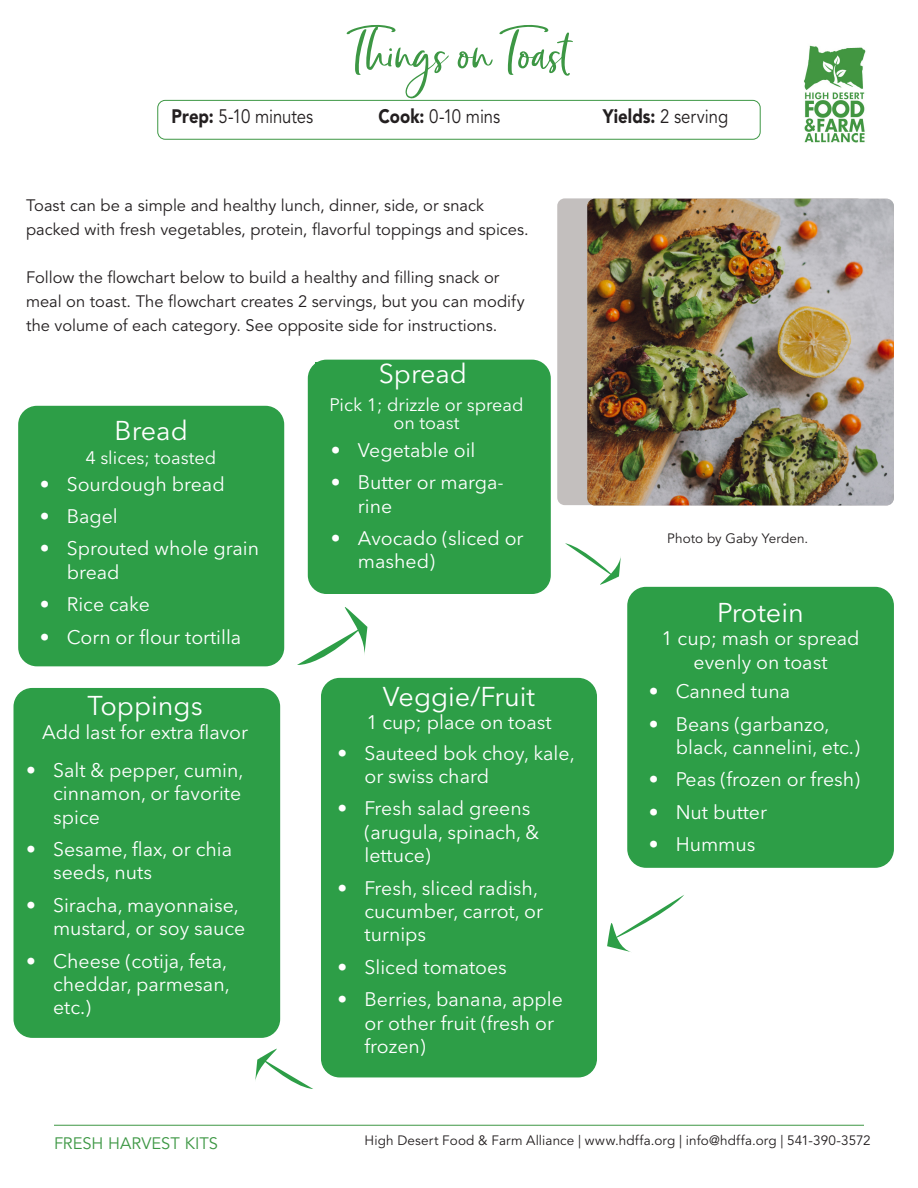
<style>
.page{position:relative;width:918px;height:1188px;background:#fff}
.page>*{position:absolute;margin:0;border:0;box-sizing:border-box;transform-origin:0 0}
.Heading{font:73.5px "Chinup Buttercup";color:#3d9744}
.t1{font:27px "Avenir Next LT Pro";color:#fff}
.t2{font:19.5px/23.4px "Avenir Next LT Pro";color:#fff}
.Body{font:19.35px "Avenir LT Std";letter-spacing:-.005em;color:#231f20;scale:.86 1}
.t3{font:18px/18px "Avenir Next LT Pro";color:#fff;text-align:center}
.Body-2{font:16.5px/24px "Avenir LT Std";color:#231f20}
.t4{font:16.5px "Avenir LT Std";letter-spacing:.005em;color:#3d9744}
.Body_Photo_Credit{font:13.5px "Avenir LT Std";letter-spacing:.01em;color:#231f20}
.s1{font-weight:900}
</style>
<div class="page">
<div style="left:157px;top:100px;width:604px;height:40px;border:1px solid #3d9744;border-radius:8px"></div>
<div style="left:557px;top:198px;width:307px;height:307px;background:#c3bfbe;border-radius:8px"></div>
<img style="left:804px;top:45px;width:62px;height:98px">
<hr style="left:54px;top:1125px;width:810px;height:1px;background:#3d9744">
<img style="left:587px;top:199px;width:307px;height:306px">
<div style="left:19px;top:407px;width:264px;height:259px;background:#2d9e47;border-radius:18px"></div>
<div style="left:18px;top:406px;width:266px;height:260px;border:2px solid #2d9e47;border-radius:18px"></div>
<svg style="left:607px;top:895px;width:77px;height:57px"></svg>
<div style="left:309px;top:360px;width:241px;height:233px;background:#2d9e47;border-radius:18px"></div>
<div style="left:308px;top:360px;width:243px;height:234px;border:2px solid #2d9e47;border-radius:18px"></div>
<div style="left:316px;top:363px;width:216px;height:44px;background:#2d9e47"></div>
<div style="left:628px;top:588px;width:265px;height:279px;background:#2d9e47;border-radius:18px"></div>
<div style="left:627px;top:587px;width:267px;height:281px;border:2px solid #2d9e47;border-radius:18px"></div>
<div style="left:322px;top:679px;width:274px;height:398px;background:#2d9e47;border-radius:18px"></div>
<div style="left:321px;top:678px;width:276px;height:399px;border:2px solid #2d9e47;border-radius:18px"></div>
<div style="left:14px;top:689px;width:265px;height:348px;background:#2d9e47;border-radius:18px"></div>
<div style="left:14px;top:688px;width:266px;height:350px;border:2px solid #2d9e47;border-radius:18px"></div>
<svg style="left:255px;top:1033px;width:58px;height:56px"></svg>
<svg style="left:565px;top:543px;width:56px;height:42px"></svg>
<svg style="left:297px;top:580px;width:70px;height:85px"></svg>
<p class="Heading" style="left:350px;top:14px;width:220px">Things on Toast</p>
<p class="Body" style="left:172px;top:105px;width:166px"><span class="s1">Prep:</span> 5-10 minutes</p>
<p class="Body" style="left:379px;top:105px;width:143px"><span class="s1">Cook:</span> 0-10 mins</p>
<p class="Body" style="left:603px;top:105px;width:147px"><span class="s1">Yields:</span> 2 serving</p>
<p class="Body-2" style="left:26px;top:194px;width:504px">Toast can be a simple and healthy lunch, dinner, side, or snack packed with fresh vegetables, protein, flavorful toppings and spices.</p>
<p class="Body-2" style="left:26px;top:266px;width:500px">Follow the flowchart below to build a healthy and filling snack or meal on toast. The flowchart creates 2 servings, but you can modify the volume of each category. See opposite side for instructions.</p>
<p class="t1" style="left:115px;top:414px;width:75px">Bread</p>
<p class="t3" style="left:85px;top:449px;width:132px">4 slices; toasted</p>
<p class="t2" style="left:40px;top:472px;width:187px">• Sourdough bread</p>
<p class="t2" style="left:40px;top:504px;width:80px">• Bagel</p>
<p class="t2" style="left:67px;top:537px;width:194px;text-indent:-27px">• Sprouted whole grain bread</p>
<p class="t2" style="left:40px;top:593px;width:112px">• Rice cake</p>
<p class="t2" style="left:40px;top:625px;width:203px">• Corn or flour tortilla</p>
<p class="t1" style="left:88px;top:690px;width:117px">Toppings</p>
<p class="t2" style="left:42px;top:720px;width:208px">Add last for extra flavor</p>
<p class="t2" style="left:53px;top:758px;width:192px;text-align:justify;text-indent:-27px">• Salt &amp; pepper, cumin, cinnamon, or favorite spice</p>
<p class="t2" style="left:53px;top:838px;width:180px;text-indent:-27px">• Sesame, flax, or chia seeds, nuts</p>
<p class="t2" style="left:53px;top:893px;width:194px;text-indent:-27px">• Siracha, mayonnaise, mustard, or soy sauce</p>
<p class="t2" style="left:53px;top:949px;width:178px;text-indent:-27px">• Cheese (cotija, feta, cheddar, parmesan, etc.)</p>
<p class="t1" style="left:379px;top:358px;width:90px">Spread</p>
<p class="t3" style="left:330px;top:396px;width:196px">Pick 1; drizzle or spread on toast</p>
<p class="t2" style="left:331px;top:438px;width:146px">• Vegetable oil</p>
<p class="t2" style="left:358px;top:471px;width:147px;text-indent:-27px">• Butter or marga&shy;rine</p>
<p class="t2" style="left:358px;top:526px;width:167px;text-indent:-27px">• Avocado (sliced or mashed)</p>
<p class="t1" style="left:383px;top:681px;width:154px">Veggie/Fruit</p>
<p class="t2" style="left:366px;top:711px;width:187px">1 cup; place on toast</p>
<p class="t2" style="left:364px;top:741px;width:212px;text-indent:-27px">• Sauteed bok choy, kale, or swiss chard</p>
<p class="t2" style="left:364px;top:797px;width:176px;text-indent:-27px">• Fresh salad greens (arugula, spinach, &amp; lettuce)</p>
<p class="t2" style="left:364px;top:876px;width:180px;text-indent:-27px">• Fresh, sliced radish, cucumber, carrot, or turnips</p>
<p class="t2" style="left:338px;top:955px;width:171px">• Sliced tomatoes</p>
<p class="t2" style="left:364px;top:988px;width:200px;text-indent:-27px">• Berries, banana, apple or other fruit (fresh or frozen)</p>
<p class="Body_Photo_Credit" style="left:667px;top:530px;width:143px">Photo by Gaby Yerden.</p>
<p class="t1" style="left:717px;top:596px;width:88px">Protein</p>
<p class="t2" style="left:661px;top:627px;width:200px;text-align:center">1 cup; mash or spread evenly on toast</p>
<p class="t2" style="left:649px;top:680px;width:143px">• Canned tuna</p>
<p class="t2" style="left:676px;top:712px;width:186px;text-indent:-27px">• Beans (garbanzo, black, cannelini, etc.)</p>
<p class="t2" style="left:649px;top:768px;width:213px">• Peas (frozen or fresh)</p>
<p class="t2" style="left:649px;top:800px;width:120px">• Nut butter</p>
<p class="t2" style="left:649px;top:833px;width:108px">• Hummus</p>
<p class="t4" style="left:54px;top:1133px;width:166px">FRESH HARVEST KITS</p>
<p class="Body_Photo_Credit" style="left:365px;top:1132px;width:508px">High Desert Food &amp; Farm Alliance | www.hdffa.org | info@hdffa.org | 541-390-3572</p>
</div>
